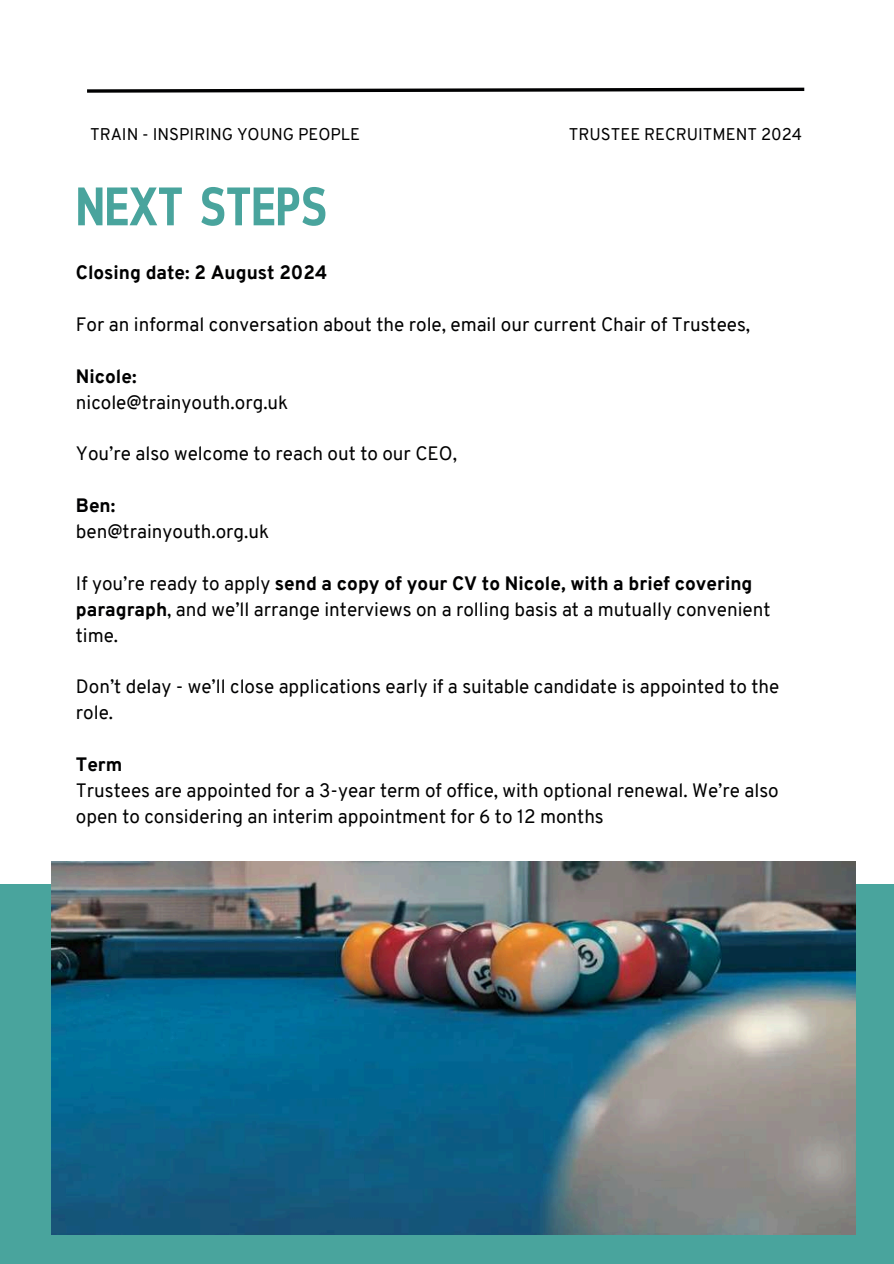
<style>
.page{position:relative;width:894px;height:1264px;background:#fff}
.page>*{position:absolute;margin:0;border:0;box-sizing:border-box;transform-origin:0 0}
.t1{font:700 54px "Cloud Cond";color:#49a49d}
.t2{font:18.9px/25.8px "Overpass";color:#000001}
.t3{font:800 18.9px "Overpass";color:#000001}
.t4{font:16.5px "Overpass";color:#000001}
.s1{font-weight:800}
</style>
<div class="page">
<svg style="left:87px;top:87px;width:718px;height:6px"></svg>
<div style="left:0;top:884px;width:893px;height:379px;background:#49a49d"></div>
<img style="left:52px;top:861px;width:803px;height:373px">
<p class="t4" style="left:90px;top:127px;width:271px">TRAIN - INSPIRING YOUNG PEOPLE</p>
<p class="t4" style="left:568px;top:127px;width:234px">TRUSTEE RECRUITMENT 2024</p>
<h1 class="t1" style="left:76px;top:186px;width:252px">NEXT STEPS</h1>
<p class="t3" style="left:76px;top:265px;width:253px">Closing date: 2 August 2024</p>
<p class="t2" style="left:76px;top:313px;width:675px">For an informal conversation about the role, email our current Chair of Trustees,</p>
<p class="t3" style="left:76px;top:368px;width:62px">Nicole:</p>
<p class="t2" style="left:76px;top:391px;width:214px">nicole@trainyouth.org.uk</p>
<p class="t2" style="left:76px;top:442px;width:382px">You’re also welcome to reach out to our CEO,</p>
<p class="t3" style="left:76px;top:498px;width:41px">Ben:</p>
<p class="t2" style="left:76px;top:520px;width:195px">ben@trainyouth.org.uk</p>
<p class="t2" style="left:76px;top:572px;width:695px">If you’re ready to apply <span class="s1">send a copy of your CV to Nicole, with a brief covering paragraph</span>, and we’ll arrange interviews on a rolling basis at a mutually convenient time.</p>
<p class="t2" style="left:76px;top:675px;width:704px">Don’t delay - we’ll close applications early if a suitable candidate is appointed to the role.</p>
<p class="t3" style="left:76px;top:756px;width:48px">Term</p>
<p class="t2" style="left:76px;top:779px;width:704px">Trustees are appointed for a 3-year term of office, with optional renewal. We’re also open to considering an interim appointment for 6 to 12 months</p>
</div>
